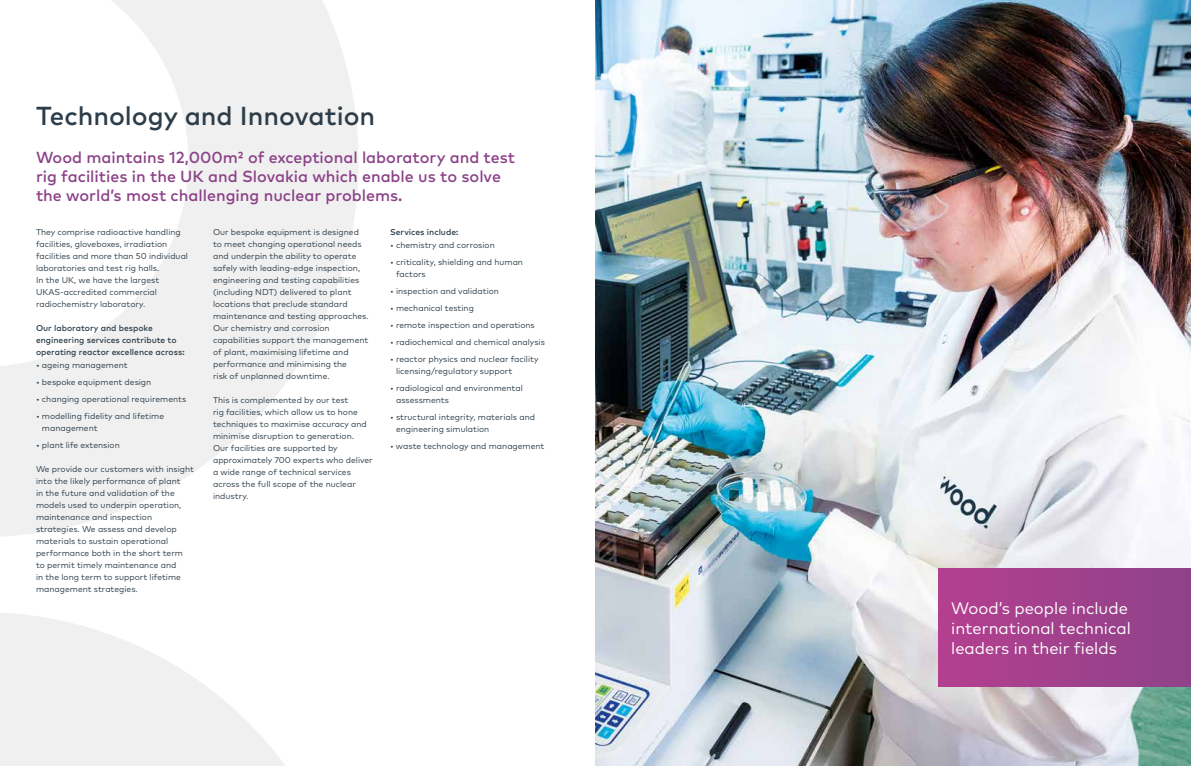
<style>
.page{position:relative;width:1191px;height:766px;background:#fff}
.page>*{position:absolute;margin:0;border:0;box-sizing:border-box;transform-origin:0 0}
.t1{font:500 26px "Mark Pro";color:#2c3d49}
.t2{font:16.5px/20px "Mark Pro";color:#fff}
.t3{font:500 16px/19px "Mark Pro";color:#8c4289}
.t4{font:8.5px/12px "Mark Pro";color:#2c3d49}
.t5{font:500 8.5px/12px "Mark Pro";color:#2c3d49}
</style>
<div class="page">
<svg style="left:0;top:613px;width:284px;height:152px;fill:#f0f0f0"></svg>
<svg style="left:0;top:0;width:358px;height:536px;fill:#f0f0f0"></svg>
<img style="left:595px;top:0;width:596px;height:765px">
<div style="left:938px;top:568px;width:253px;height:118px;background:linear-gradient(to right,#b43f90,#8e428a)"></div>
<h1 class="t1" style="left:36px;top:96px;width:341px">Technology and Innovation</h1>
<h3 class="t3" style="left:36px;top:146px;width:480px">Wood maintains 12,000m² of exceptional laboratory and test rig facilities in the UK and Slovakia which enable us to solve the world’s most challenging nuclear problems.</h3>
<p class="t4" style="left:36px;top:225px;width:154px">They comprise radioactive handling facilities, gloveboxes, irradiation facilities and more than 50 individual laboratories and test rig halls.<br>In the UK, we have the largest UKAS-accredited commercial radiochemistry laboratory.</p>
<p class="t5" style="left:36px;top:321px;width:150px">Our laboratory and bespoke engineering services contribute to operating reactor excellence across:</p>
<p class="t4" style="left:36px;top:358px;width:93px">• ageing management</p>
<p class="t4" style="left:36px;top:375px;width:117px">• bespoke equipment design</p>
<p class="t4" style="left:36px;top:392px;width:152px">• changing operational requirements</p>
<p class="t4" style="left:42px;top:409px;width:124px;text-indent:-6px">• modelling fidelity and lifetime management</p>
<p class="t4" style="left:36px;top:438px;width:85px">• plant life extension</p>
<p class="t4" style="left:36px;top:462px;width:159px">We provide our customers with insight into the likely performance of plant<br>in the future and validation of the models used to underpin operation, maintenance and inspection strategies. We assess and develop materials to sustain operational performance both in the short term to permit timely maintenance and<br>in the long term to support lifetime management strategies.</p>
<p class="t4" style="left:213px;top:225px;width:157px">Our bespoke equipment is designed to meet changing operational needs and underpin the ability to operate safely with leading-edge inspection, engineering and testing capabilities (including NDT) delivered to plant locations that preclude standard maintenance and testing approaches.<br>Our chemistry and corrosion capabilities support the management of plant, maximising lifetime and performance and minimising the<br>risk of unplanned downtime.</p>
<p class="t4" style="left:213px;top:393px;width:161px">This is complemented by our test<br>rig facilities, which allow us to hone techniques to maximise accuracy and minimise disruption to generation.<br>Our facilities are supported by approximately 700 experts who deliver a wide range of technical services across the full scope of the nuclear industry.</p>
<p class="t5" style="left:390px;top:225px;width:70px">Services include:</p>
<p class="t4" style="left:390px;top:238px;width:106px">• chemistry and corrosion</p>
<p class="t4" style="left:396px;top:255px;width:128px;text-indent:-6px">• criticality, shielding and human factors</p>
<p class="t4" style="left:390px;top:284px;width:110px">• inspection and validation</p>
<p class="t4" style="left:390px;top:301px;width:85px">• mechanical testing</p>
<p class="t4" style="left:390px;top:318px;width:146px">• remote inspection and operations</p>
<p class="t4" style="left:390px;top:335px;width:156px">• radiochemical and chemical analysis</p>
<p class="t4" style="left:396px;top:352px;width:144px;text-indent:-6px">• reactor physics and nuclear facility licensing/regulatory support</p>
<p class="t4" style="left:396px;top:381px;width:128px;text-indent:-6px">• radiological and environmental assessments</p>
<p class="t4" style="left:396px;top:410px;width:141px;text-indent:-6px">• structural integrity, materials and engineering simulation</p>
<p class="t4" style="left:390px;top:439px;width:156px">• waste technology and management</p>
<h2 class="t2" style="left:951px;top:597px;width:181px">Wood’s people include international technical leaders in their fields</h2>
</div>
